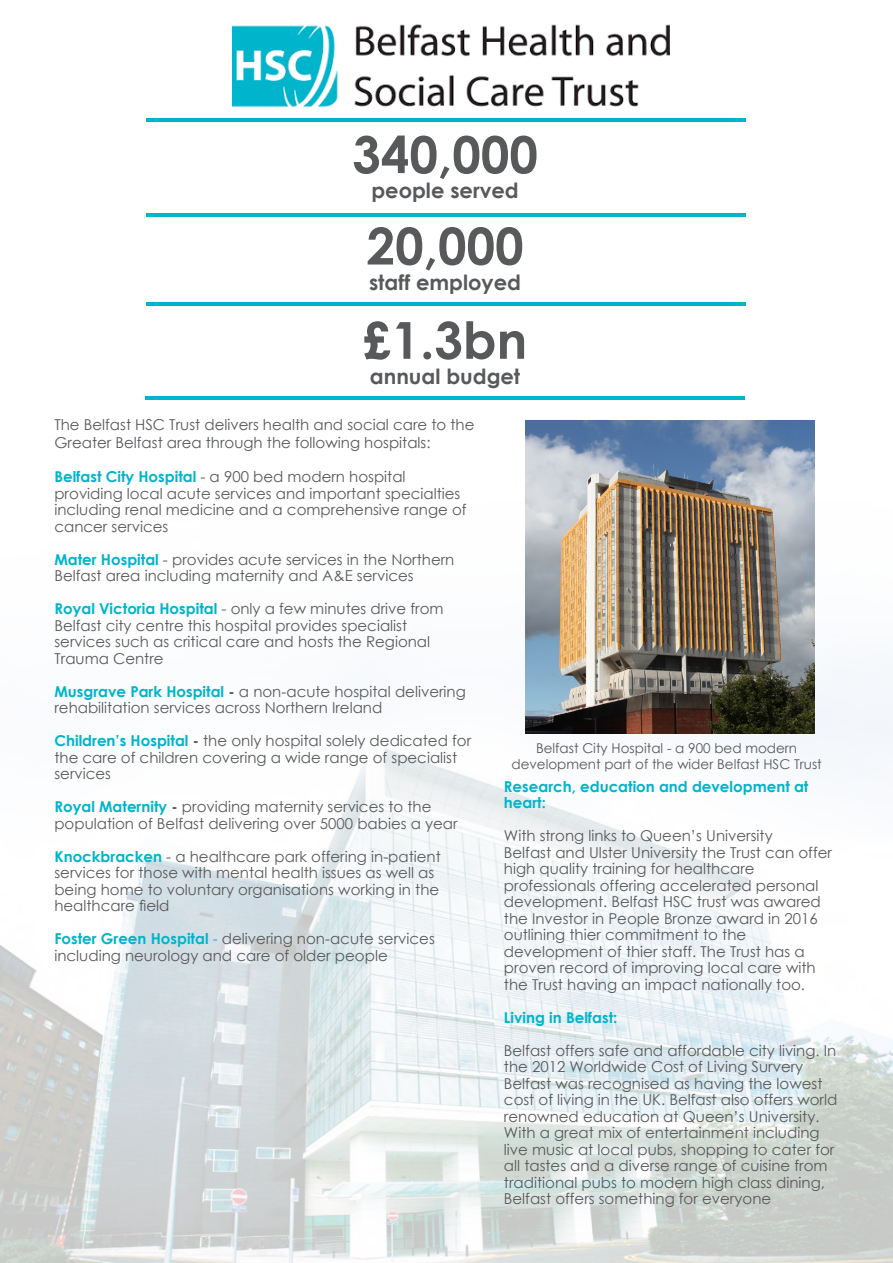
<style>
.page{position:relative;width:893px;height:1263px;background:#fff}
.page>*{position:absolute;margin:0;border:0;box-sizing:border-box;transform-origin:0 0}
.t1{font:700 51px "Century Gothic";color:#58595b}
.t2{font:700 21px "Century Gothic";color:#58595b}
.t3{font:15px/16.5px "Century Gothic";color:#58595b}
.t4{font:700 15px/16.5px "Century Gothic";color:#00b4cb}
.t5{font:13.5px "Century Gothic";color:#58595b}
.s1{font-weight:700;color:#00b4cb}
.s2{font-weight:700}
.s3{color:#00b4cb}
</style>
<div class="page">
<img style="left:0;top:118px;width:893px;height:1145px">
<img style="left:232px;top:24px;width:438px;height:84px">
<img style="left:525px;top:421px;width:289px;height:312px">
<hr style="left:146px;top:119px;width:600px;height:3px;background:#00b4cb">
<hr style="left:146px;top:214px;width:600px;height:3px;background:#00b4cb">
<hr style="left:146px;top:302px;width:600px;height:3px;background:#00b4cb">
<hr style="left:145px;top:397px;width:600px;height:3px;background:#00b4cb">
<p class="t1" style="left:352px;top:116px;width:187px">340,000</p>
<p class="t2" style="left:371px;top:175px;width:149px">people served</p>
<p class="t1" style="left:367px;top:207px;width:159px">20,000</p>
<p class="t2" style="left:369px;top:266px;width:154px">staff employed</p>
<p class="t1" style="left:363px;top:302px;width:166px">£1.3bn</p>
<p class="t2" style="left:370px;top:360px;width:152px">annual budget</p>
<p class="t3" style="left:54px;top:416px;width:422px">The Belfast HSC Trust delivers health and social care to the</p>
<p class="t3" style="left:54px;top:434px;width:378px">Greater Belfast area through the following hospitals:</p>
<p class="t3" style="left:54px;top:468px;width:353px"><span class="s1">Belfast City Hospital</span> - a 900 bed modern hospital</p>
<p class="t3" style="left:54px;top:485px;width:414px">providing local acute services and important specialties including renal medicine and a comprehensive range of cancer services</p>
<p class="t3" style="left:54px;top:551px;width:401px"><span class="s1">Mater Hospital</span> - provides acute services in the Northern</p>
<p class="t3" style="left:54px;top:567px;width:361px">Belfast area including maternity and A&amp;E services</p>
<p class="t3" style="left:54px;top:600px;width:391px"><span class="s1">Royal Victoria Hospital</span> - only a few minutes drive from</p>
<p class="t3" style="left:54px;top:617px;width:354px">Belfast city centre this hospital provides specialist</p>
<p class="t3" style="left:54px;top:633px;width:377px">services such as critical care and hosts the Regional</p>
<p class="t3" style="left:54px;top:650px;width:111px">Trauma Centre</p>
<p class="t3" style="left:54px;top:683px;width:413px"><span class="s1">Musgrave Park Hospital</span> <span class="s2">-</span> a non-acute hospital delivering rehabilitation services across Northern Ireland</p>
<p class="t3" style="left:54px;top:732px;width:418px"><span class="s1">Children’s Hospital</span> <span class="s2">-</span> the only hospital solely dedicated for the care of children covering a wide range of specialist services</p>
<p class="t3" style="left:54px;top:798px;width:379px"><span class="s1">Royal Maternity</span> <span class="s2">-</span> providing maternity services to the</p>
<p class="t3" style="left:54px;top:815px;width:405px">population of Belfast delivering over 5000 babies a year</p>
<p class="t3" style="left:54px;top:848px;width:388px"><span class="s1">Knockbracken</span> - a healthcare park offering in-patient</p>
<p class="t3" style="left:54px;top:864px;width:381px">services for those with mental health issues as well as</p>
<p class="t3" style="left:54px;top:881px;width:386px">being home to voluntary organisations working in the healthcare field</p>
<p class="t3" style="left:54px;top:930px;width:382px"><span class="s1">Foster Green Hospital</span> <span class="s3">-</span> delivering non-acute services</p>
<p class="t3" style="left:54px;top:947px;width:335px">including neurology and care of older people</p>
<p class="t5" style="left:536px;top:738px;width:263px">Belfast City Hospital - a 900 bed modern</p>
<p class="t5" style="left:511px;top:755px;width:312px">development part of the wider Belfast HSC Trust</p>
<p class="t4" style="left:504px;top:777px;width:306px">Research, education and development at heart:</p>
<p class="t3" style="left:504px;top:827px;width:270px">With strong links to Queen’s University</p>
<p class="t3" style="left:504px;top:844px;width:329px">Belfast and Ulster University the Trust can offer high quality training for healthcare</p>
<p class="t3" style="left:504px;top:877px;width:316px">professionals offering accelerated personal</p>
<p class="t3" style="left:504px;top:893px;width:318px">development. Belfast HSC trust was awared the Investor in People Bronze award in 2016 outlining thier commitment to the</p>
<p class="t3" style="left:504px;top:943px;width:313px">development of thier staff. The Trust has a proven record of improving local care with the Trust having an impact nationally too.</p>
<p class="t4" style="left:504px;top:1008px;width:115px">Living in Belfast:</p>
<p class="t3" style="left:504px;top:1042px;width:334px">Belfast offers safe and affordable city living. In the 2012 Worldwide Cost of Living Survery</p>
<p class="t3" style="left:504px;top:1075px;width:335px">Belfast was recognised as having the lowest cost of living in the UK. Belfast also offers world renowned education at Queen’s University.<br>With a great mix of entertainment including live music at local pubs, shopping to cater for all tastes and a diverse range of cuisine from traditional pubs to modern high class dining, Belfast offers something for everyone</p>
</div>
